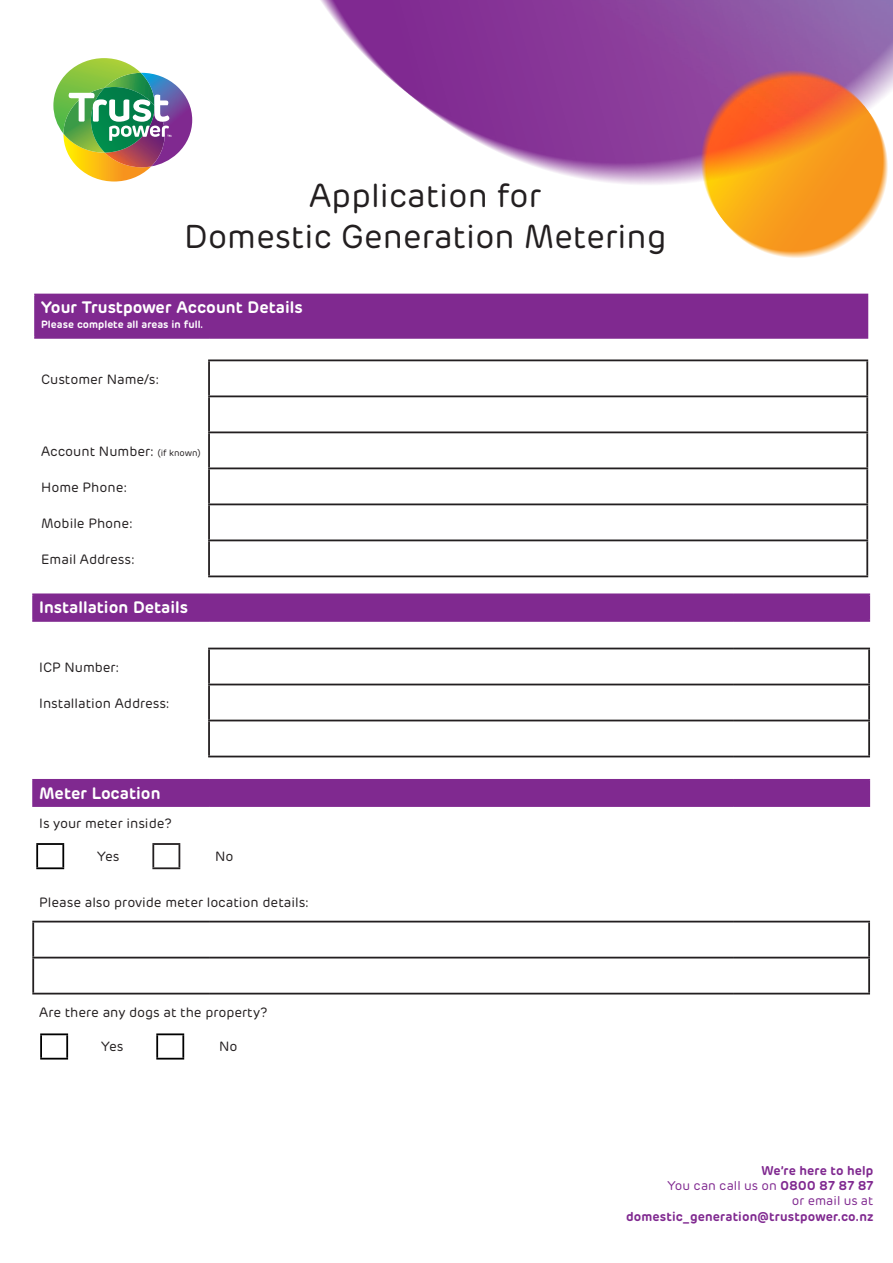
<style>
.page{position:relative;width:893px;height:1263px;background:#fff}
.page>*{position:absolute;margin:0;border:0;box-sizing:border-box;transform-origin:0 0}
.Differentiator{font:33px "Rubrik";color:#231f20}
.t1{font:600 16.5px "Rubrik";color:#fff}
.t2{font:13.5px "Rubrik";color:#231f20}
.t3{font:600 12.75px "Rubrik";letter-spacing:.01em;color:#802990}
.t4{font:12.75px "Rubrik";letter-spacing:.01em;color:#802990}
.t5{font:600 10.5px "Rubrik";color:#fff}
.s1{font-size:9px}
.s2{font-weight:600}
</style>
<div class="page">
<img style="left:320px;top:0;width:573px;height:185px">
<img style="left:688px;top:58px;width:205px;height:200px">
<svg style="left:53px;top:58px;width:139px;height:124px"></svg>
<div style="left:35px;top:295px;width:832px;height:43px;background:#802990"></div>
<svg style="left:210px;top:361px;width:656px;height:181px"></svg>
<hr style="left:34px;top:294px;width:175px;height:2px;background:#802990">
<hr style="left:34px;top:296px;width:2px;height:41px;background:#802990">
<hr style="left:209px;top:294px;width:659px;height:2px;background:#802990">
<hr style="left:866px;top:296px;width:2px;height:41px;background:#802990">
<hr style="left:34px;top:337px;width:175px;height:2px;background:#802990">
<hr style="left:209px;top:337px;width:659px;height:2px;background:#802990">
<hr style="left:208px;top:359px;width:660px;height:2px;background:#231f20">
<hr style="left:208px;top:361px;width:2px;height:34px;background:#231f20">
<hr style="left:866px;top:361px;width:2px;height:34px;background:#231f20">
<hr style="left:208px;top:395px;width:660px;height:2px;background:#231f20">
<hr style="left:208px;top:397px;width:2px;height:34px;background:#231f20">
<hr style="left:866px;top:397px;width:2px;height:34px;background:#231f20">
<hr style="left:208px;top:431px;width:660px;height:2px;background:#231f20">
<hr style="left:208px;top:433px;width:2px;height:34px;background:#231f20">
<hr style="left:866px;top:433px;width:2px;height:34px;background:#231f20">
<hr style="left:208px;top:467px;width:660px;height:2px;background:#231f20">
<hr style="left:208px;top:469px;width:2px;height:34px;background:#231f20">
<hr style="left:866px;top:469px;width:2px;height:34px;background:#231f20">
<hr style="left:208px;top:503px;width:660px;height:2px;background:#231f20">
<hr style="left:208px;top:505px;width:2px;height:34px;background:#231f20">
<hr style="left:866px;top:505px;width:2px;height:34px;background:#231f20">
<hr style="left:208px;top:539px;width:660px;height:2px;background:#231f20">
<hr style="left:208px;top:541px;width:2px;height:34px;background:#231f20">
<hr style="left:866px;top:541px;width:2px;height:34px;background:#231f20">
<hr style="left:208px;top:575px;width:660px;height:2px;background:#231f20">
<hr style="left:40px;top:1033px;width:28px;height:2px;background:#000">
<hr style="left:40px;top:1035px;width:2px;height:23px;background:#000">
<hr style="left:66px;top:1035px;width:2px;height:23px;background:#000">
<svg style="left:40px;top:1058px;width:28px;height:1px"></svg>
<hr style="left:156px;top:1033px;width:28px;height:2px;background:#000">
<hr style="left:156px;top:1035px;width:2px;height:23px;background:#000">
<hr style="left:182px;top:1035px;width:2px;height:23px;background:#000">
<svg style="left:156px;top:1058px;width:28px;height:1px"></svg>
<div style="left:34px;top:595px;width:834px;height:25px;background:#802990"></div>
<svg style="left:33px;top:649px;width:836px;height:344px"></svg>
<div style="left:33px;top:780px;width:836px;height:26px;background:#802990"></div>
<hr style="left:732px;top:595px;width:2px;height:25px;background:#802990">
<hr style="left:32px;top:840px;width:2px;height:42px;background:#fff">
<hr style="left:868px;top:840px;width:2px;height:42px;background:#fff">
<hr style="left:32px;top:756px;width:176px;height:1px;background:#fff">
<hr style="left:32px;top:757px;width:2px;height:22px;background:#fff">
<hr style="left:868px;top:757px;width:2px;height:22px;background:#fff">
<hr style="left:32px;top:593px;width:177px;height:2px;background:#802990">
<hr style="left:32px;top:595px;width:2px;height:25px;background:#802990">
<hr style="left:209px;top:593px;width:524px;height:2px;background:#802990">
<hr style="left:733px;top:593px;width:137px;height:2px;background:#802990">
<hr style="left:868px;top:595px;width:2px;height:25px;background:#802990">
<hr style="left:32px;top:620px;width:177px;height:2px;background:#802990">
<hr style="left:209px;top:620px;width:524px;height:2px;background:#802990">
<hr style="left:733px;top:620px;width:137px;height:2px;background:#802990">
<hr style="left:32px;top:779px;width:177px;height:2px;background:#802990">
<hr style="left:32px;top:781px;width:2px;height:24px;background:#802990">
<hr style="left:209px;top:779px;width:524px;height:2px;background:#802990">
<hr style="left:733px;top:779px;width:137px;height:2px;background:#802990">
<hr style="left:868px;top:781px;width:2px;height:24px;background:#802990">
<hr style="left:32px;top:805px;width:177px;height:2px;background:#802990">
<hr style="left:209px;top:805px;width:524px;height:2px;background:#802990">
<hr style="left:733px;top:805px;width:137px;height:2px;background:#802990">
<hr style="left:32px;top:921px;width:177px;height:1px;background:#231f20">
<hr style="left:32px;top:922px;width:2px;height:35px;background:#231f20">
<hr style="left:209px;top:921px;width:524px;height:1px;background:#231f20">
<hr style="left:733px;top:921px;width:137px;height:1px;background:#231f20">
<hr style="left:868px;top:922px;width:2px;height:35px;background:#231f20">
<hr style="left:32px;top:957px;width:177px;height:1px;background:#231f20">
<hr style="left:32px;top:958px;width:2px;height:35px;background:#231f20">
<hr style="left:209px;top:957px;width:524px;height:1px;background:#231f20">
<hr style="left:733px;top:957px;width:137px;height:1px;background:#231f20">
<hr style="left:868px;top:958px;width:2px;height:35px;background:#231f20">
<hr style="left:32px;top:993px;width:177px;height:1px;background:#231f20">
<hr style="left:209px;top:993px;width:524px;height:1px;background:#231f20">
<hr style="left:733px;top:993px;width:137px;height:1px;background:#231f20">
<hr style="left:208px;top:721px;width:2px;height:35px;background:#231f20">
<hr style="left:868px;top:721px;width:2px;height:35px;background:#231f20">
<hr style="left:208px;top:756px;width:525px;height:1px;background:#231f20">
<hr style="left:733px;top:756px;width:137px;height:1px;background:#231f20">
<hr style="left:208px;top:648px;width:525px;height:1px;background:#231f20">
<hr style="left:208px;top:649px;width:2px;height:35px;background:#231f20">
<hr style="left:733px;top:648px;width:137px;height:1px;background:#231f20">
<hr style="left:868px;top:649px;width:2px;height:35px;background:#231f20">
<hr style="left:208px;top:684px;width:525px;height:1px;background:#231f20">
<hr style="left:208px;top:685px;width:2px;height:35px;background:#231f20">
<hr style="left:733px;top:684px;width:137px;height:1px;background:#231f20">
<hr style="left:868px;top:685px;width:2px;height:35px;background:#231f20">
<hr style="left:208px;top:720px;width:525px;height:1px;background:#231f20">
<hr style="left:733px;top:720px;width:137px;height:1px;background:#231f20">
<div style="left:63px;top:844px;width:90px;height:24px;background:#fff"></div>
<hr style="left:0;top:843px;width:36px;height:2px;background:#fff">
<hr style="left:0;top:867px;width:36px;height:2px;background:#fff">
<hr style="left:64px;top:843px;width:88px;height:2px;background:#fff">
<hr style="left:180px;top:843px;width:90px;height:2px;background:#fff">
<svg style="left:269px;top:845px;width:1px;height:22px"></svg>
<hr style="left:64px;top:867px;width:88px;height:2px;background:#fff">
<hr style="left:180px;top:867px;width:90px;height:2px;background:#fff">
<hr style="left:36px;top:843px;width:28px;height:2px;background:#000">
<hr style="left:36px;top:845px;width:2px;height:22px;background:#000">
<hr style="left:62px;top:845px;width:2px;height:22px;background:#000">
<hr style="left:36px;top:867px;width:28px;height:2px;background:#000">
<hr style="left:152px;top:843px;width:28px;height:2px;background:#231f20">
<hr style="left:152px;top:845px;width:2px;height:22px;background:#231f20">
<hr style="left:178px;top:845px;width:2px;height:22px;background:#231f20">
<hr style="left:152px;top:867px;width:28px;height:2px;background:#231f20">
<p class="Differentiator" style="left:309px;top:176px;width:233px">Application for</p>
<p class="Differentiator" style="left:184px;top:217px;width:484px">Domestic Generation Metering</p>
<p class="t1" style="left:41px;top:297px;width:263px">Your Trustpower Account Details</p>
<p class="t5" style="left:41px;top:318px;width:164px">Please complete all areas in full.</p>
<p class="t2" style="left:41px;top:371px;width:120px">Customer Name/s:</p>
<p class="t2" style="left:41px;top:443px;width:161px">Account Number: <span class="s1">(if known)</span></p>
<p class="t2" style="left:41px;top:479px;width:87px">Home Phone:</p>
<p class="t2" style="left:41px;top:515px;width:93px">Mobile Phone:</p>
<p class="t2" style="left:41px;top:551px;width:95px">Email Address:</p>
<p class="t1" style="left:39px;top:596px;width:150px">Installation Details</p>
<p class="t2" style="left:39px;top:659px;width:82px">ICP Number:</p>
<p class="t2" style="left:39px;top:695px;width:132px">Installation Address:</p>
<p class="t1" style="left:39px;top:783px;width:123px">Meter Location</p>
<p class="t2" style="left:39px;top:815px;width:134px">Is your meter inside?</p>
<p class="t2" style="left:97px;top:848px;width:24px">Yes</p>
<p class="t2" style="left:215px;top:848px;width:20px">No</p>
<p class="t2" style="left:39px;top:894px;width:271px">Please also provide meter location details:</p>
<p class="t2" style="left:39px;top:1004px;width:230px">Are there any dogs at the property?</p>
<p class="t2" style="left:101px;top:1038px;width:24px">Yes</p>
<p class="t2" style="left:219px;top:1038px;width:20px">No</p>
<p class="t3" style="left:761px;top:1162px;width:114px">We’re here to help</p>
<p class="t4" style="left:667px;top:1178px;width:207px">You can call us on <span class="s2">0800 87 87 87</span></p>
<p class="t4" style="left:792px;top:1193px;width:83px">or email us at</p>
<p class="t3" style="left:626px;top:1208px;width:249px">domestic_generation@trustpower.co.nz</p>
</div>
